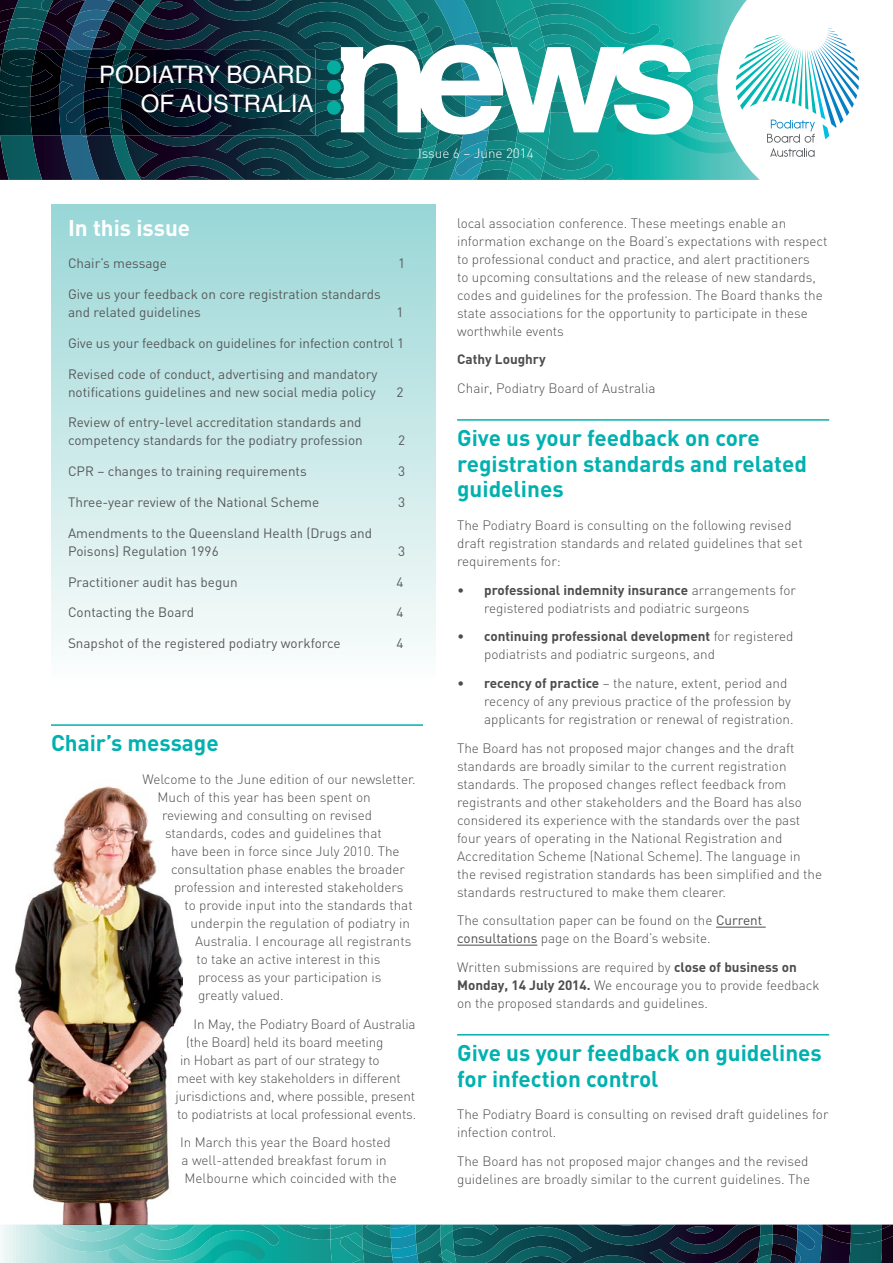
<style>
.page{position:relative;width:893px;height:1263px;background:#fff}
.page>*{position:absolute;margin:0;border:0;box-sizing:border-box;transform-origin:0 0}
.t1{font:24.15px/29px "Helvetica";color:#fff;text-align:right}
.t2{font:700 22.5px/25.5px "DIN";color:#00b1b0}
.t3{font:700 22.5px "DIN";color:#fff}
.t4{font:300 13.5px/18px "DIN";color:#4d4d4f}
.t5{font:13.5px/18px "DIN";color:#58595b}
.t6{font:300 13.5px "DIN";color:#fff}
.t7{font:700 13.5px "DIN";color:#4d4d4f}
.s1{font-weight:700}
.s2{font-weight:400}
</style>
<div class="page">
<svg style="left:2px;top:1224px;width:891px;height:39px;background:#2e787c"></svg>
<svg style="left:5px;top:0;width:106px;height:160px;background:#19374c"></svg>
<svg style="left:0;top:136px;width:42px;height:44px;background:#0f4850"></svg>
<img style="left:92px;top:53px;width:16px;height:83px">
<img style="left:36px;top:117px;width:23px;height:19px">
<img style="left:36px;top:50px;width:23px;height:67px">
<img style="left:89px;top:50px;width:3px;height:86px">
<img style="left:59px;top:50px;width:30px;height:86px">
<img style="left:0;top:117px;width:36px;height:19px">
<img style="left:0;top:50px;width:36px;height:67px">
<img style="left:108px;top:133px;width:19px;height:3px">
<img style="left:108px;top:50px;width:23px;height:83px">
<svg style="left:131px;top:0;width:728px;height:180px"></svg>
<div style="left:51px;top:204px;width:385px;height:478px;background:linear-gradient(to bottom,#99d6d6,#fcfdfc)"></div>
<img style="left:16px;top:786px;width:167px;height:439px">
<hr style="left:51px;top:724px;width:372px;height:2px;background:#00b1b0">
<hr style="left:457px;top:419px;width:372px;height:2px;background:#00b1b0">
<hr style="left:716px;top:927px;width:50px;height:1px;background:#4d4d4f">
<hr style="left:457px;top:945px;width:80px;height:1px;background:#4d4d4f">
<hr style="left:457px;top:1034px;width:372px;height:1px;background:#00b1b0">
<h1 class="t1" style="left:99px;top:61px;width:216px">PODIATRY BOARD<br>OF AUSTRALIA</h1>
<p class="t6" style="left:418px;top:144px;width:117px">Issue 6 – June 2014</p>
<h2 class="t3" style="left:68px;top:213px;width:124px">In this issue</h2>
<p class="t5" style="left:68px;top:254px;width:100px">Chair’s message</p>
<p class="t5" style="left:398px;top:254px;width:9px">1</p>
<p class="t5" style="left:68px;top:285px;width:314px">Give us your feedback on core registration standards and related guidelines</p>
<p class="t5" style="left:396px;top:303px;width:9px">1</p>
<p class="t5" style="left:68px;top:334px;width:338px">Give us your feedback on guidelines for infection control 1</p>
<p class="t5" style="left:68px;top:365px;width:311px">Revised code of conduct, advertising and mandatory notifications guidelines and new social media policy</p>
<p class="t5" style="left:396px;top:383px;width:9px">2</p>
<p class="t5" style="left:68px;top:413px;width:296px">Review of entry-level accreditation standards and competency standards for the podiatry profession</p>
<p class="t5" style="left:398px;top:431px;width:9px">2</p>
<p class="t5" style="left:68px;top:462px;width:240px">CPR – changes to training requirements</p>
<p class="t5" style="left:398px;top:462px;width:9px">3</p>
<p class="t5" style="left:68px;top:493px;width:253px">Three-year review of the National Scheme</p>
<p class="t5" style="left:398px;top:493px;width:9px">3</p>
<p class="t5" style="left:68px;top:524px;width:306px">Amendments to the Queensland Health (Drugs and<br>Poisons) Regulation 1996</p>
<p class="t5" style="left:398px;top:542px;width:9px">3</p>
<p class="t5" style="left:68px;top:572px;width:171px">Practitioner audit has begun</p>
<p class="t5" style="left:396px;top:572px;width:9px">4</p>
<p class="t5" style="left:68px;top:603px;width:128px">Contacting the Board</p>
<p class="t5" style="left:396px;top:603px;width:9px">4</p>
<p class="t5" style="left:68px;top:634px;width:274px">Snapshot of the registered podiatry workforce</p>
<p class="t5" style="left:396px;top:634px;width:9px">4</p>
<h2 class="t2" style="left:51px;top:729px;width:169px">Chair’s message</h2>
<p class="t4" style="left:143px;top:770px;width:275px">Welcome to the June edition of our newsletter.</p>
<p class="t4" style="left:158px;top:788px;width:215px">Much of this year has been spent on</p>
<p class="t4" style="left:162px;top:806px;width:211px">reviewing and consulting on revised</p>
<p class="t4" style="left:165px;top:824px;width:218px">standards, codes and guidelines that</p>
<p class="t4" style="left:171px;top:842px;width:230px">have been in force since July 2010. The</p>
<p class="t4" style="left:171px;top:860px;width:235px">consultation phase enables the broader</p>
<p class="t4" style="left:174px;top:878px;width:231px">profession and interested stakeholders</p>
<p class="t4" style="left:185px;top:896px;width:230px">to provide input into the standards that</p>
<p class="t4" style="left:191px;top:914px;width:221px">underpin the regulation of podiatry in</p>
<p class="t4" style="left:195px;top:932px;width:218px">Australia. I encourage all registrants</p>
<p class="t4" style="left:196px;top:950px;width:185px">to take an active interest in this</p>
<p class="t4" style="left:198px;top:968px;width:185px">process as your participation is</p>
<p class="t4" style="left:198px;top:986px;width:87px">greatly valued.</p>
<p class="t4" style="left:193px;top:1015px;width:224px">In May, the Podiatry Board of Australia</p>
<p class="t4" style="left:186px;top:1033px;width:199px">(the Board) held its board meeting</p>
<p class="t4" style="left:180px;top:1051px;width:201px">in Hobart as part of our strategy to</p>
<p class="t4" style="left:177px;top:1069px;width:225px">meet with key stakeholders in different</p>
<p class="t4" style="left:176px;top:1087px;width:241px">jurisdictions and, where possible, present</p>
<p class="t4" style="left:177px;top:1105px;width:241px">to podiatrists at local professional events.</p>
<p class="t4" style="left:180px;top:1133px;width:218px">In March this year the Board hosted a well-attended breakfast forum in<br>Melbourne which coincided with the</p>
<p class="t4" style="left:457px;top:214px;width:372px">local association conference. These meetings enable an information exchange on the Board’s expectations with respect to professional conduct and practice, and alert practitioners<br>to upcoming consultations and the release of new standards, codes and guidelines for the profession. The Board thanks the state associations for the opportunity to participate in these worthwhile events</p>
<p class="t7" style="left:457px;top:351px;width:90px">Cathy Loughry</p>
<p class="t4" style="left:457px;top:379px;width:200px">Chair, Podiatry Board of Australia</p>
<h2 class="t2" style="left:457px;top:424px;width:351px">Give us your feedback on core registration standards and related guidelines</h2>
<p class="t4" style="left:457px;top:516px;width:347px">The Podiatry Board is consulting on the following revised draft registration standards and related guidelines that set requirements for:</p>
<p class="t4" style="left:484px;top:581px;width:313px;text-indent:-27px">• <span class="s1">professional indemnity insurance</span> arrangements for registered podiatrists and podiatric surgeons</p>
<p class="t4" style="left:484px;top:627px;width:311px;text-indent:-27px">• <span class="s1">continuing professional development</span> for registered podiatrists and podiatric surgeons, and</p>
<p class="t4" style="left:484px;top:674px;width:311px;text-indent:-27px">• <span class="s1">recency of practice</span> – the nature, extent, period and recency of any previous practice of the profession by applicants for registration or renewal of registration.</p>
<p class="t4" style="left:457px;top:739px;width:367px">The Board has not proposed major changes and the draft standards are broadly similar to the current registration standards. The proposed changes reflect feedback from registrants and other stakeholders and the Board has also considered its experience with the standards over the past four years of operating in the National Registration and Accreditation Scheme (National Scheme). The language in the revised registration standards has been simplified and the standards restructured to make them clearer.</p>
<p class="t4" style="left:457px;top:911px;width:307px">The consultation paper can be found on the <span class="s2">Current consultations</span> page on the Board’s website.</p>
<p class="t4" style="left:457px;top:958px;width:364px">Written submissions are required by <span class="s1">close of business on<br>Monday, 14 July 2014.</span> We encourage you to provide feedback on the proposed standards and guidelines.</p>
<h2 class="t2" style="left:457px;top:1039px;width:366px">Give us your feedback on guidelines for infection control</h2>
<p class="t4" style="left:457px;top:1105px;width:373px">The Podiatry Board is consulting on revised draft guidelines for infection control.</p>
<p class="t4" style="left:457px;top:1152px;width:355px">The Board has not proposed major changes and the revised guidelines are broadly similar to the current guidelines. The</p>
</div>
